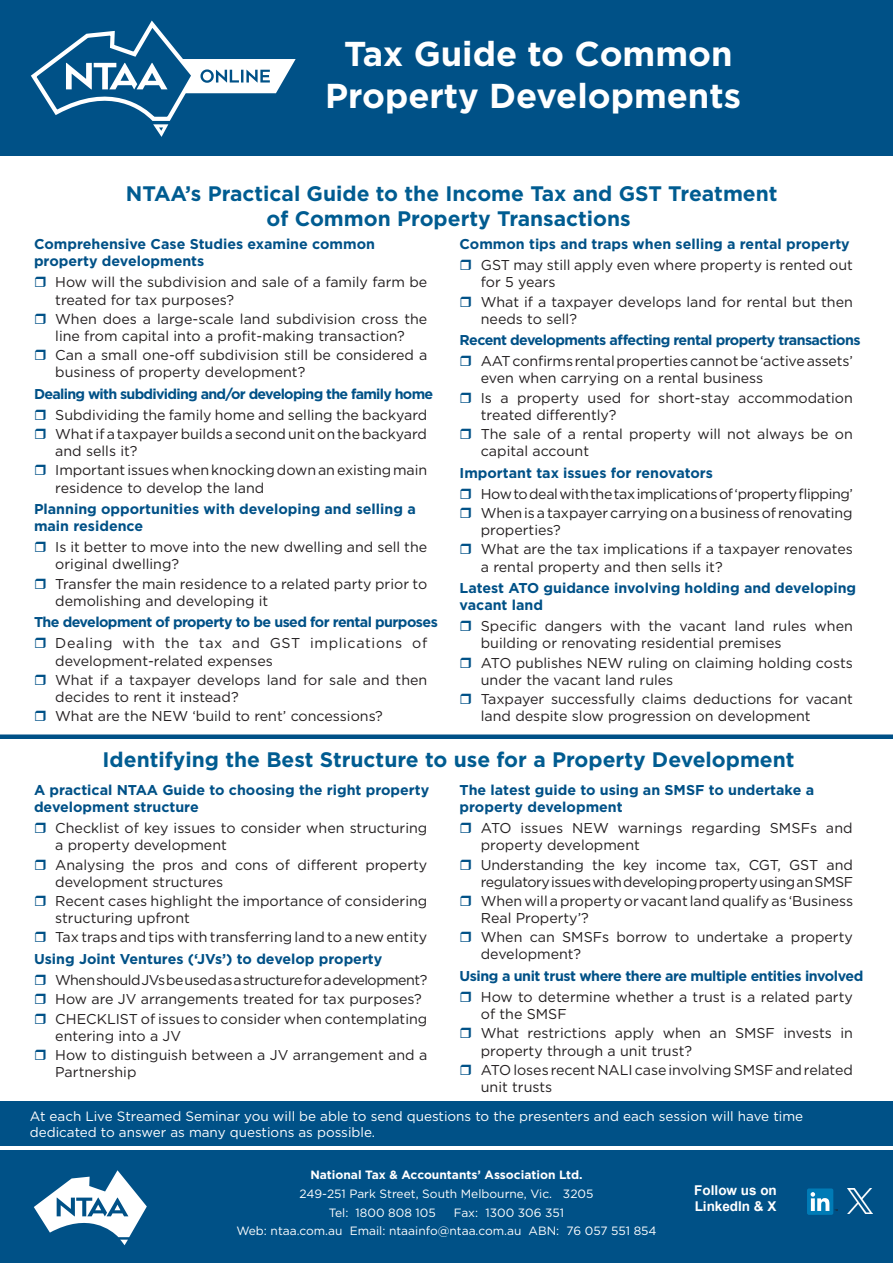
<style>
.page{position:relative;width:893px;height:1263px;background:#fff}
.page>*{position:absolute;margin:0;border:0;box-sizing:border-box;transform-origin:0 0}
.t1{font:700 34.5px/41.4px "Gotham";color:#fff;text-align:center}
.t2{font:700 21px/25.2px "Gotham";color:#005c91;text-align:center}
.t3{font:14.25px/17.1px "Gotham";color:#231f20}
.t4{font:700 14.25px/17.1px "Gotham";color:#005187}
.t5{font:700 14.25px "Gotham";letter-spacing:-.04em;color:#005187}
.t6{font:14.25px/19.2px "Gotham";letter-spacing:-.025em;color:#231f20}
.t7{font:14.25px/17.1px "Gotham";letter-spacing:-.03em;color:#231f20}
.t8{font:14.25px/17.1px "Gotham";letter-spacing:.045em;color:#231f20}
.t9{font:700 14.25px "Gotham";letter-spacing:-.03em;color:#005187}
.t10{font:700 14.25px "Gotham";letter-spacing:-.05em;color:#005187}
.t11{font:13.5px/16.2px "Gotham";color:#fff}
.t12{font:700 13.5px/16.2px "Arial";color:#fff}
.t13{font:12px/18.6px "Gotham";color:#fff}
.t14{font:700 12px "Gotham";color:#fff}
</style>
<div class="page">
<div style="left:0;top:1150px;width:893px;height:113px;background:#005187"></div>
<svg style="left:34px;top:1170px;width:113px;height:75px"></svg>
<div style="left:0;top:1101px;width:893px;height:45px;background:#005187"></div>
<div style="left:0;top:734px;width:893px;height:5px;background:#005187"></div>
<div style="left:807px;top:1188px;width:26px;height:27px;background:#007bb6;border-radius:2px"></div>
<svg style="left:811px;top:1192px;width:27px;height:19px"></svg>
<img style="left:848px;top:1188px;width:25px;height:25px">
<div style="left:0;top:0;width:893px;height:155px;background:#005187"></div>
<svg style="left:31px;top:20px;width:265px;height:117px"></svg>
<h1 class="t1" style="left:325px;top:33px;width:417px">Tax Guide to Common<br>Property Developments</h1>
<h2 class="t2" style="left:126px;top:181px;width:653px">NTAA’s Practical Guide to the Income Tax and GST Treatment of Common Property Transactions</h2>
<p class="t4" style="left:34px;top:235px;width:342px">Comprehensive Case Studies examine common property developments</p>
<p class="t3" style="left:55px;top:273px;width:374px">How will the subdivision and sale of a family farm be treated for tax purposes?</p>
<p class="t3" style="left:55px;top:310px;width:374px">When does a large-scale land subdivision cross the line from capital into a profit-making transaction?</p>
<p class="t3" style="left:55px;top:346px;width:374px">Can a small one-off subdivision still be considered a business of property development?</p>
<p class="t10" style="left:34px;top:384px;width:401px">Dealing with subdividing and/or developing the family home</p>
<p class="t3" style="left:55px;top:405px;width:374px;line-height:19.2px">Subdividing the family home and selling the backyard<br>What if a taxpayer builds a second unit on the backyard</p>
<p class="t3" style="left:55px;top:441px;width:373px;line-height:19.2px">and sells it?<br>Important issues when knocking down an existing main</p>
<p class="t3" style="left:55px;top:479px;width:211px">residence to develop the land</p>
<p class="t4" style="left:34px;top:500px;width:383px">Planning opportunities with developing and selling a main residence</p>
<p class="t3" style="left:55px;top:538px;width:373px">Is it better to move into the new dwelling and sell the original dwelling?</p>
<p class="t3" style="left:55px;top:575px;width:374px">Transfer the main residence to a related party prior to demolishing and developing it</p>
<p class="t5" style="left:34px;top:613px;width:405px">The development of property to be used for rental purposes</p>
<p class="t8" style="left:55px;top:634px;width:374px">Dealing with the tax and GST implications of development-related expenses</p>
<p class="t3" style="left:55px;top:671px;width:374px">What if a taxpayer develops land for sale and then decides to rent it instead?</p>
<p class="t3" style="left:55px;top:707px;width:329px">What are the NEW ‘build to rent’ concessions?</p>
<p class="t4" style="left:460px;top:235px;width:392px">Common tips and traps when selling a rental property</p>
<p class="t3" style="left:481px;top:256px;width:374px">GST may still apply even where property is rented out for 5 years</p>
<p class="t3" style="left:481px;top:293px;width:374px">What if a taxpayer develops land for rental but then needs to sell?</p>
<p class="t5" style="left:460px;top:331px;width:402px">Recent developments affecting rental property transactions</p>
<p class="t3" style="left:481px;top:352px;width:374px">AAT confirms rental properties cannot be ‘active assets’ even when carrying on a rental business</p>
<p class="t3" style="left:481px;top:389px;width:374px">Is a property used for short-stay accommodation treated differently?</p>
<p class="t3" style="left:481px;top:425px;width:374px">The sale of a rental property will not always be on capital account</p>
<p class="t4" style="left:460px;top:464px;width:255px">Important tax issues for renovators</p>
<p class="t6" style="left:481px;top:484px;width:374px">How to deal with the tax implications of ‘property flipping’<br>When is a taxpayer carrying on a business of renovating</p>
<p class="t3" style="left:481px;top:520px;width:374px;line-height:19.2px">properties?<br>What are the tax implications if a taxpayer renovates</p>
<p class="t3" style="left:481px;top:558px;width:243px">a rental property and then sells it?</p>
<p class="t4" style="left:460px;top:579px;width:398px">Latest ATO guidance involving holding and developing vacant land</p>
<p class="t3" style="left:481px;top:617px;width:374px">Specific dangers with the vacant land rules when building or renovating residential premises</p>
<p class="t3" style="left:481px;top:654px;width:374px">ATO publishes NEW ruling on claiming holding costs under the vacant land rules</p>
<p class="t3" style="left:481px;top:690px;width:374px">Taxpayer successfully claims deductions for vacant land despite slow progression on development</p>
<h2 class="t2" style="left:103px;top:747px;width:694px">Identifying the Best Structure to use for a Property Development</h2>
<p class="t4" style="left:34px;top:781px;width:397px">A practical NTAA Guide to choosing the right property development structure</p>
<p class="t3" style="left:55px;top:819px;width:374px">Checklist of key issues to consider when structuring a property development</p>
<p class="t3" style="left:55px;top:856px;width:374px">Analysing the pros and cons of different property development structures</p>
<p class="t3" style="left:55px;top:892px;width:374px">Recent cases highlight the importance of considering structuring upfront</p>
<p class="t3" style="left:55px;top:928px;width:374px">Tax traps and tips with transferring land to a new entity</p>
<p class="t4" style="left:34px;top:950px;width:350px">Using Joint Ventures (‘JVs’) to develop property</p>
<p class="t3" style="left:55px;top:970px;width:374px;line-height:19.2px">When should JVs be used as a structure for a development?<br>How are JV arrangements treated for tax purposes?<br>CHECKLIST of issues to consider when contemplating</p>
<p class="t3" style="left:55px;top:1026px;width:374px;line-height:19.2px">entering into a JV<br>How to distinguish between a JV arrangement and a</p>
<p class="t3" style="left:55px;top:1063px;width:83px">Partnership</p>
<p class="t4" style="left:460px;top:781px;width:356px">The latest guide to using an SMSF to undertake a property development</p>
<p class="t3" style="left:481px;top:819px;width:373px">ATO issues NEW warnings regarding SMSFs and property development</p>
<p class="t7" style="left:481px;top:856px;width:374px">Understanding the key income tax, CGT, GST and regulatory issues with developing property using an SMSF</p>
<p class="t3" style="left:481px;top:892px;width:374px">When will a property or vacant land qualify as ‘Business<br>Real Property’?</p>
<p class="t3" style="left:481px;top:928px;width:374px">When can SMSFs borrow to undertake a property development?</p>
<p class="t9" style="left:460px;top:966px;width:405px">Using a unit trust where there are multiple entities involved</p>
<p class="t3" style="left:481px;top:988px;width:374px">How to determine whether a trust is a related party of the SMSF</p>
<p class="t3" style="left:481px;top:1024px;width:374px">What restrictions apply when an SMSF invests in property through a unit trust?</p>
<p class="t3" style="left:481px;top:1061px;width:374px">ATO loses recent NALI case involving SMSF and related unit trusts</p>
<p class="t11" style="left:30px;top:1108px;width:775px">At each Live Streamed Seminar you will be able to send questions to the presenters and each session will have time dedicated to answer as many questions as possible.</p>
<p class="t14" style="left:310px;top:1167px;width:274px">National Tax &amp; Accountants’ Association Ltd.</p>
<p class="t13" style="left:329px;top:1184px;width:266px;text-indent:-29px">249-251 Park Street, South Melbourne, Vic. 3205<br>Tel: 1800 808 105</p>
<p class="t13" style="left:236px;top:1203px;width:422px;text-indent:217px">Fax: 1300 306 351<br>Web: ntaa.com.au Email: ntaainfo@ntaa.com.au ABN: 76 057 551 854</p>
<p class="t12" style="left:694px;top:1183px;width:84px">Follow us on<br>LinkedIn &amp; X</p>
</div>
